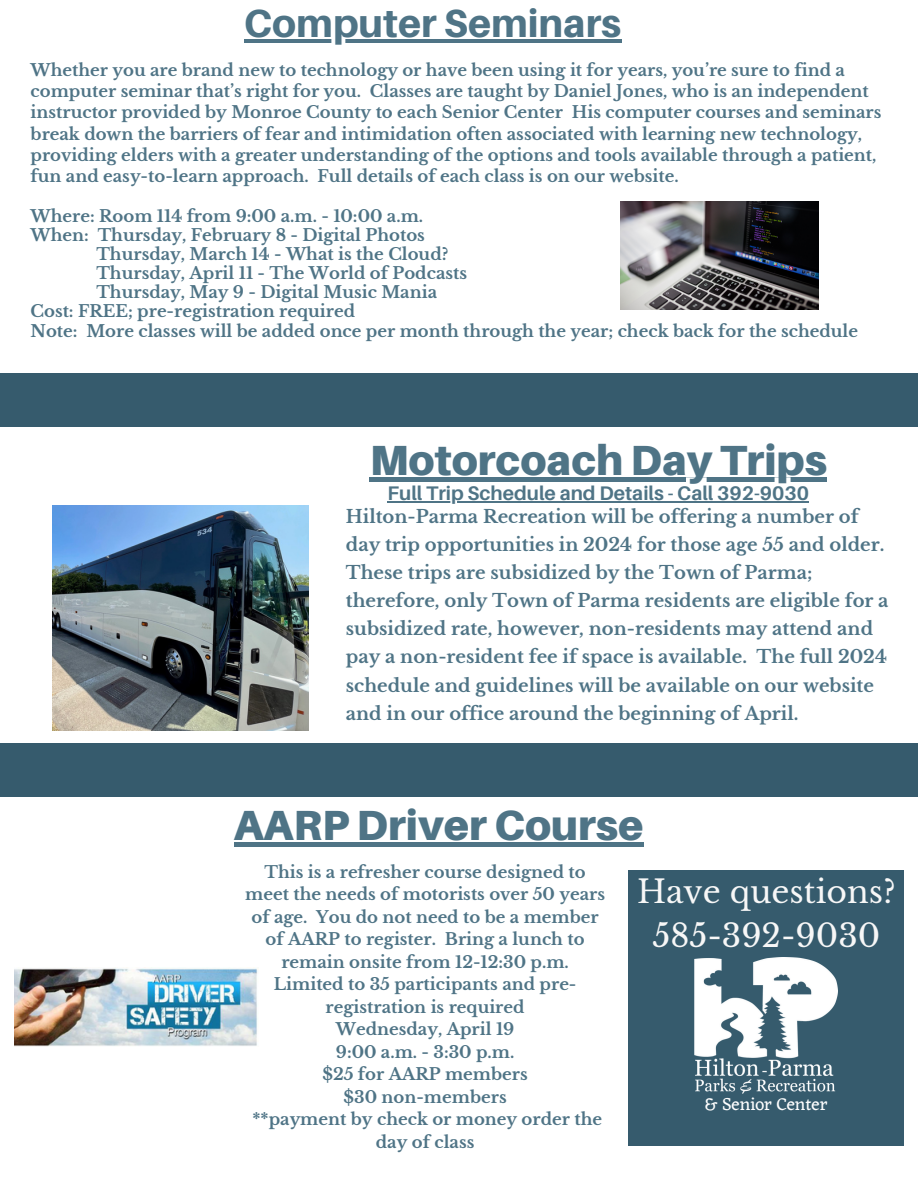
<style>
.page{position:relative;width:918px;height:1188px;background:#fff}
.page>*{position:absolute;margin:0;border:0;box-sizing:border-box;transform-origin:0 0}
.t1{font:900 42.15px "Aileron";color:#4f7486}
.t2{font:800 39.15px "Aileron";color:#4f7486}
.t3{font:31.5px/43.8px "Libre Baskerville";color:#f7f7f7;text-align:center}
.t4{font:700 19.65px "Aileron";color:#4f7486}
.t5{font:700 18px/28.2px "Libre Baskerville";color:#4f7486}
.t6{font:18px "Eczar";color:#fff}
.t7{font:700 16.5px/22.5px "Libre Baskerville";color:#4f7486;text-align:center}
</style>
<div class="page">
<img style="left:620px;top:201px;width:198px;height:109px">
<div style="left:0;top:373px;width:918px;height:53px;background:#365b6d"></div>
<img style="left:52px;top:505px;width:257px;height:226px">
<div style="left:0;top:743px;width:918px;height:54px;background:#365b6d"></div>
<div style="left:629px;top:870px;width:275px;height:276px;background:#365b6d"></div>
<img style="left:695px;top:958px;width:143px;height:136px">
<img style="left:15px;top:967px;width:244px;height:80px">
<hr style="left:244px;top:39px;width:377px;height:3px;background:#4f7486">
<hr style="left:370px;top:478px;width:457px;height:4px;background:#4f7486">
<hr style="left:388px;top:501px;width:421px;height:1px;background:#4f7486">
<hr style="left:234px;top:843px;width:410px;height:4px;background:#4f7486">
<p class="t2" style="left:244px;top:-1px;width:379px">Computer Seminars</p>
<h1 class="t7" style="left:31px;top:59px;width:852px;line-height:21.3px;text-align:left">Whether you are brand new to technology or have been using it for years, you’re sure to find a computer seminar that’s right for you. Classes are taught by Daniel Jones, who is an independent instructor provided by Monroe County to each Senior Center His computer courses and seminars break down the barriers of fear and intimidation often associated with learning new technology, providing elders with a greater understanding of the options and tools available through a patient, fun and easy-to-learn approach. Full details of each class is on our website.</h1>
<p class="t7" style="left:31px;top:205px;width:394px">Where: Room 114 from 9:00 a.m. - 10:00 a.m.</p>
<p class="t7" style="left:31px;top:224px;width:396px">When: Thursday, February 8 - Digital Photos</p>
<p class="t7" style="left:96px;top:243px;width:354px">Thursday, March 14 - What is the Cloud?</p>
<p class="t7" style="left:96px;top:262px;width:372px">Thursday, April 11 - The World of Podcasts</p>
<p class="t7" style="left:96px;top:281px;width:342px">Thursday, May 9 - Digital Music Mania</p>
<p class="t7" style="left:31px;top:300px;width:326px">Cost: FREE; pre-registration required</p>
<h2 class="t7" style="left:31px;top:320px;width:829px">Note: More classes will be added once per month through the year; check back for the schedule</h2>
<p class="t1" style="left:370px;top:434px;width:459px">Motorcoach Day Trips</p>
<p class="t4" style="left:388px;top:481px;width:423px">Full Trip Schedule and Details - Call 392-9030</p>
<p class="t5" style="left:346px;top:502px;width:544px">Hilton-Parma Recreation will be offering a number of day trip opportunities in 2024 for those age 55 and older.<br>These trips are subsidized by the Town of Parma; therefore, only Town of Parma residents are eligible for a subsidized rate, however, non-residents may attend and pay a non-resident fee if space is available. The full 2024 schedule and guidelines will be available on our website and in our office around the beginning of April.</p>
<p class="t1" style="left:234px;top:799px;width:411px">AARP Driver Course</p>
<p class="t7" style="left:245px;top:861px;width:361px">This is a refresher course designed to meet the needs of motorists over 50 years of age. You do not need to be a member of AARP to register. Bring a lunch to remain onsite from 12-12:30 p.m.<br>Limited to 35 participants and pre&shy;registration is required</p>
<p class="t7" style="left:336px;top:1018px;width:180px">Wednesday, April 19</p>
<p class="t7" style="left:336px;top:1041px;width:180px">9:00 a.m. - 3:30 p.m.</p>
<p class="t7" style="left:322px;top:1063px;width:207px">$25 for AARP members</p>
<h1 class="t7" style="left:344px;top:1086px;width:165px">$30 non-members</h1>
<h3 class="t7" style="left:252px;top:1108px;width:351px">**payment by check or money order the day of class</h3>
<h1 class="t3" style="left:637px;top:870px;width:260px">Have questions?<br>585-392-9030</h1>
<h3 class="t6" style="left:705px;top:1093px;width:124px">&amp; Senior Center</h3>
</div>
